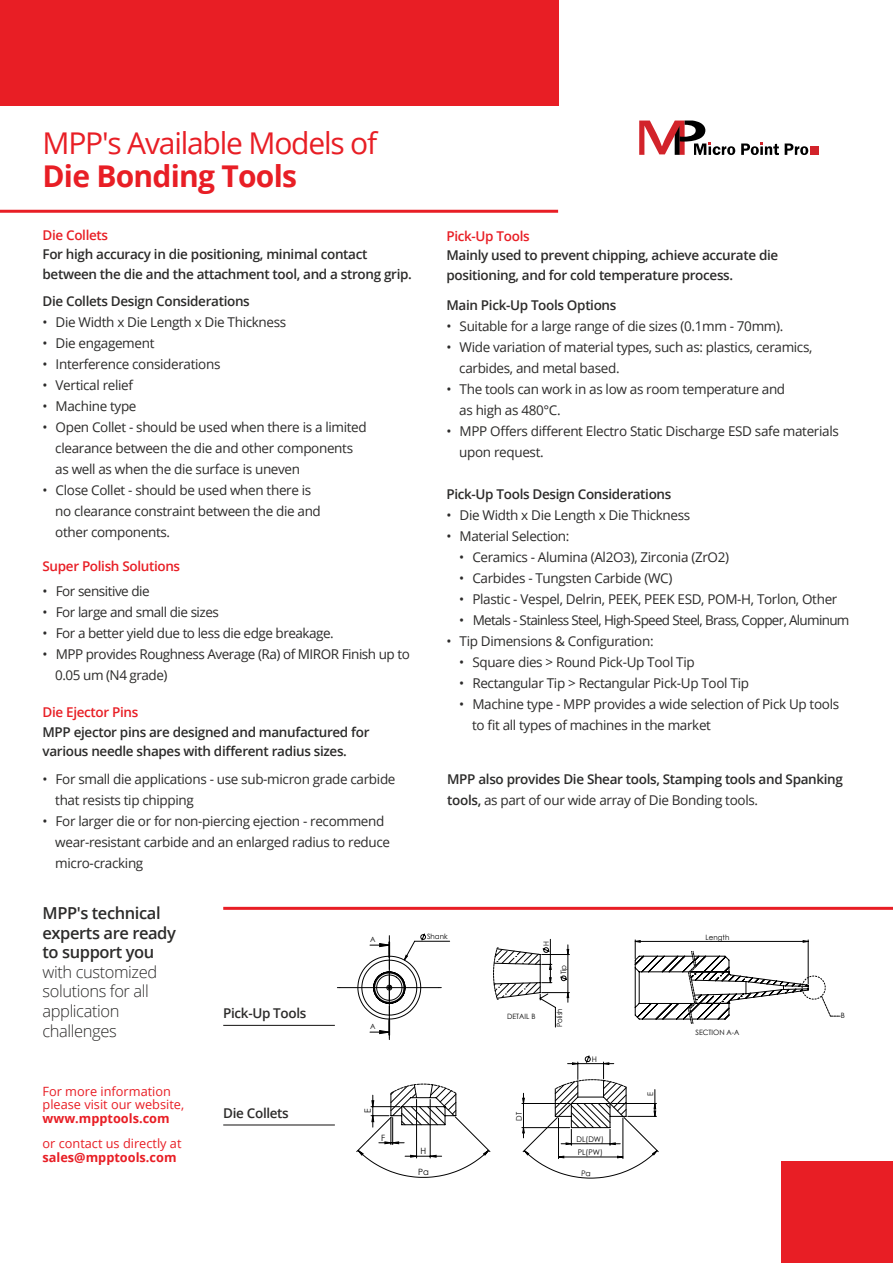
<style>
.page{position:relative;width:893px;height:1263px;background:#fff}
.page>*{position:absolute;margin:0;border:0;box-sizing:border-box;transform-origin:0 0}
.t1{font:30px "Open Sans";letter-spacing:-.04em;color:#e81e25}
.t2{font:700 30px "Open Sans";letter-spacing:-.025em;color:#e81e25}
.t3{font:300 16.5px/19.5px "Open Sans";letter-spacing:-.025em;color:#2c2b2a}
.t4{font:600 16.5px/19.5px "Open Sans";letter-spacing:-.025em;color:#2c2b2a}
.t5{font:13.5px/21px "Open Sans";letter-spacing:-.025em;color:#2c2b2a}
.t6{font:600 13.5px/19.5px "Open Sans";letter-spacing:-.025em;color:#2c2b2a}
.t7{font:13.5px "Open Sans";letter-spacing:-.05em;color:#2c2b2a}
.t8{font:600 13.5px "Open Sans";letter-spacing:-.025em;color:#e81e25}
.t9{font:12.75px/13.5px "Open Sans";color:#e81e25}
.t10{font:700 12.75px "Open Sans";color:#e81e25}
.t11{font:8.7px "Century Gothic";color:#000}
.t12{font:7.8px "Century Gothic";color:#000}
.t13{font:7.35px "Century Gothic";color:#000}
.s1{font-weight:400}
</style>
<div class="page">
<svg style="left:634px;top:940px;width:206px;height:84px"></svg>
<hr style="left:340px;top:987px;width:49px;height:1px;background:#000">
<svg style="left:357px;top:933px;width:93px;height:106px"></svg>
<div style="left:0;top:0;width:558px;height:105px;background:#e81e25"></div>
<div style="left:781px;top:1161px;width:112px;height:102px;background:#e81e25"></div>
<div style="left:810px;top:146px;width:8px;height:9px;background:#d2232a"></div>
<svg style="left:639px;top:121px;width:169px;height:34px"></svg>
<svg style="left:493px;top:939px;width:76px;height:88px"></svg>
<hr style="left:0;top:210px;width:558px;height:3px;background:#e81e25">
<hr style="left:223px;top:907px;width:670px;height:3px;background:#e81e25">
<hr style="left:223px;top:1025px;width:112px;height:1px;background:#2c2b2a">
<hr style="left:223px;top:1124px;width:112px;height:1px;background:#2c2b2a">
<svg style="left:356px;top:1084px;width:134px;height:94px"></svg>
<svg style="left:522px;top:1055px;width:137px;height:123px"></svg>
<h1 class="t1" style="left:43px;top:122px;width:336px">MPP s' Available Models of</h1>
<h1 class="t2" style="left:43px;top:155px;width:256px">Die Bonding Tools</h1>
<p class="t8" style="left:43px;top:226px;width:67px">Die Collets</p>
<p class="t6" style="left:43px;top:245px;width:371px">For high accuracy in die positioning, minimal contact between the die and the attachment tool, and a strong grip.</p>
<p class="t6" style="left:43px;top:291px;width:209px">Die Collets Design Considerations</p>
<p class="t5" style="left:56px;top:311px;width:232px">Die Width x Die Length x Die Thickness</p>
<p class="t5" style="left:43px;top:311px;width:7px">•</p>
<p class="t5" style="left:43px;top:332px;width:7px">•</p>
<p class="t5" style="left:56px;top:332px;width:100px">Die engagement</p>
<p class="t5" style="left:43px;top:353px;width:7px">•</p>
<p class="t5" style="left:56px;top:353px;width:166px">Interference considerations</p>
<p class="t5" style="left:43px;top:374px;width:7px">•</p>
<p class="t5" style="left:56px;top:374px;width:79px">Vertical relief</p>
<p class="t5" style="left:43px;top:395px;width:7px">•</p>
<p class="t5" style="left:56px;top:395px;width:82px">Machine type</p>
<p class="t5" style="left:43px;top:416px;width:7px">•</p>
<p class="t5" style="left:56px;top:416px;width:313px">Open Collet - should be used when there is a limited</p>
<p class="t5" style="left:43px;top:479px;width:7px">•</p>
<p class="t5" style="left:55px;top:437px;width:299px">clearance between the die and other components as well as when the die surface is uneven<br>Close Collet - should be used when there is</p>
<p class="t5" style="left:55px;top:500px;width:267px">no clearance constraint between the die and other components.</p>
<p class="t8" style="left:43px;top:556px;width:139px">Super Polish Solutions</p>
<p class="t5" style="left:56px;top:580px;width:96px">For sensitive die</p>
<p class="t5" style="left:43px;top:580px;width:7px">•</p>
<p class="t5" style="left:43px;top:601px;width:7px">•</p>
<p class="t5" style="left:56px;top:601px;width:165px">For large and small die sizes</p>
<p class="t5" style="left:43px;top:622px;width:7px">•</p>
<p class="t5" style="left:56px;top:622px;width:280px">For a better yield due to less die edge breakage.</p>
<p class="t5" style="left:43px;top:643px;width:7px">•</p>
<p class="t5" style="left:56px;top:643px;width:356px">MPP provides Roughness Average (Ra) of MIROR Finish up to</p>
<p class="t5" style="left:55px;top:664px;width:114px">0.05 um N( 4 grade(</p>
<p class="t8" style="left:43px;top:703px;width:97px">Die Ejector Pins</p>
<p class="t6" style="left:43px;top:722px;width:328px">MPP ejector pins are designed and manufactured for various needle shapes with different radius sizes.</p>
<p class="t5" style="left:56px;top:768px;width:341px">For small die applications - use sub-micron grade carbide</p>
<p class="t5" style="left:43px;top:768px;width:7px">•</p>
<p class="t5" style="left:43px;top:811px;width:7px">•</p>
<p class="t5" style="left:55px;top:790px;width:331px">that resists tip chipping<br>For larger die or for non-piercing ejection - recommend</p>
<p class="t13" style="left:298px;top:813px;width:22px">Shank</p>
<p class="t13" style="left:241px;top:815px;width:7px">A</p>
<p class="t5" style="left:55px;top:832px;width:336px">wear-resistant carbide and an enlarged radius to reduce micro-cracking</p>
<p class="t4" style="left:43px;top:903px;width:135px">MPP s' technical experts are ready to support you</p>
<p class="t3" style="left:43px;top:962px;width:116px">with customized solutions for all application challenges</p>
<p class="t6" style="left:223px;top:1003px;width:85px">Pick-Up Tools</p>
<p class="t13" style="left:370px;top:934px;width:7px">A</p>
<p class="t13" style="left:370px;top:1021px;width:7px">A</p>
<p class="t8" style="left:446px;top:227px;width:85px">Pick-Up Tools</p>
<p class="t6" style="left:446px;top:245px;width:333px">Mainly used to prevent chipping, achieve accurate die positioning, and for cold temperature process.</p>
<p class="t6" style="left:446px;top:295px;width:171px">Main Pick-Up Tools Options</p>
<p class="t5" style="left:460px;top:315px;width:325px">Suitable for a large range of die sizes (0.1mm - 70mm .(</p>
<p class="t5" style="left:446px;top:315px;width:7px">•</p>
<p class="t5" style="left:446px;top:336px;width:7px">•</p>
<p class="t5" style="left:446px;top:378px;width:7px">•</p>
<p class="t5" style="left:446px;top:420px;width:7px">•</p>
<p class="t5" style="left:460px;top:336px;width:354px">Wide variation of material types, such as: plastics, ceramics,</p>
<p class="t5" style="left:459px;top:357px;width:327px">carbides, and metal based.<br>The tools can work in as low as room temperature and</p>
<p class="t5" style="left:459px;top:399px;width:381px">as high as 480°C.<br>MPP Offers different Electro Static Discharge ESD safe materials</p>
<p class="t5" style="left:459px;top:441px;width:86px">upon request.</p>
<p class="t6" style="left:446px;top:484px;width:226px">Pick-Up Tools Design Considerations</p>
<p class="t5" style="left:460px;top:504px;width:232px">Die Width x Die Length x Die Thickness</p>
<p class="t5" style="left:446px;top:504px;width:7px">•</p>
<p class="t5" style="left:446px;top:525px;width:7px">•</p>
<p class="t5" style="left:446px;top:630px;width:7px">•</p>
<p class="t5" style="left:460px;top:525px;width:111px">Material Selection:</p>
<p class="t5" style="left:459px;top:546px;width:7px">•</p>
<p class="t5" style="left:472px;top:546px;width:258px">Ceramics - Alumina (Al O2 , )3 Zirconia (ZrO (2</p>
<p class="t5" style="left:459px;top:567px;width:7px">•</p>
<p class="t5" style="left:472px;top:567px;width:202px">Carbides - Tungsten Carbide (WC(</p>
<p class="t5" style="left:459px;top:588px;width:7px">•</p>
<p class="t5" style="left:472px;top:588px;width:367px">Plastic - Vespel, Delrin, PEEK, PEEK ESD, POM H- , Torlon, Other</p>
<p class="t7" style="left:473px;top:611px;width:378px">Metals - Stainless Steel, High-Speed Steel, Brass, Copper, Aluminum</p>
<p class="t5" style="left:459px;top:609px;width:196px">•<br>Tip Dimensions &amp; Configuration:</p>
<p class="t5" style="left:459px;top:651px;width:7px">•</p>
<p class="t5" style="left:472px;top:651px;width:224px">Square dies &gt; Round Pick-Up Tool Tip</p>
<p class="t5" style="left:459px;top:672px;width:7px">•</p>
<p class="t5" style="left:472px;top:672px;width:278px">Rectangular Tip &gt; Rectangular Pick-Up Tool Tip</p>
<p class="t5" style="left:459px;top:693px;width:7px">•</p>
<p class="t5" style="left:472px;top:693px;width:368px">Machine type - MPP provides a wide selection of Pick Up tools</p>
<p class="t5" style="left:472px;top:714px;width:241px">to fit all types of machines in the market</p>
<p class="t6" style="left:447px;top:769px;width:397px;line-height:21px">MPP also provides Die Shear tools, Stamping tools and Spanking tools, <span class="s1">as part of our wide array of Die Bonding tools.</span></p>
<p class="t13" style="left:427px;top:932px;width:22px">Shank</p>
<p class="t13" style="left:541px;top:946px;width:6px;rotate:-90deg">H</p>
<p class="t13" style="left:558px;top:974px;width:11px;rotate:-90deg">Tip</p>
<p class="t13" style="left:507px;top:1011px;width:30px">DETAIL B</p>
<p class="t13" style="left:554px;top:1027px;width:20px;rotate:-90deg">Polish</p>
<p class="t12" style="left:592px;top:1053px;width:7px">H</p>
<p class="t13" style="left:706px;top:932px;width:25px">Length</p>
<p class="t13" style="left:695px;top:1027px;width:46px">SECTION A A-</p>
<p class="t13" style="left:841px;top:1010px;width:6px">B</p>
<p class="t9" style="left:43px;top:1084px;width:143px">For more information please visit our website,</p>
<p class="t10" style="left:43px;top:1109px;width:129px">www.mpptools.com</p>
<p class="t9" style="left:43px;top:1136px;width:141px">or contact us directly at</p>
<p class="t10" style="left:43px;top:1148px;width:136px">sales@mpptools.com</p>
<p class="t6" style="left:223px;top:1103px;width:67px">Die Collets</p>
<p class="t11" style="left:362px;top:1113px;width:6px;rotate:-90deg">E</p>
<p class="t11" style="left:381px;top:1131px;width:6px">F</p>
<p class="t11" style="left:420px;top:1145px;width:7px">H</p>
<p class="t11" style="left:418px;top:1166px;width:12px">Pa</p>
<p class="t12" style="left:513px;top:1120px;width:10px;rotate:-90deg">DT</p>
<p class="t12" style="left:576px;top:1134px;width:29px">DL(DW(</p>
<p class="t12" style="left:578px;top:1147px;width:27px">PL(PW(</p>
<p class="t12" style="left:645px;top:1096px;width:6px;rotate:-90deg">E</p>
</div>
